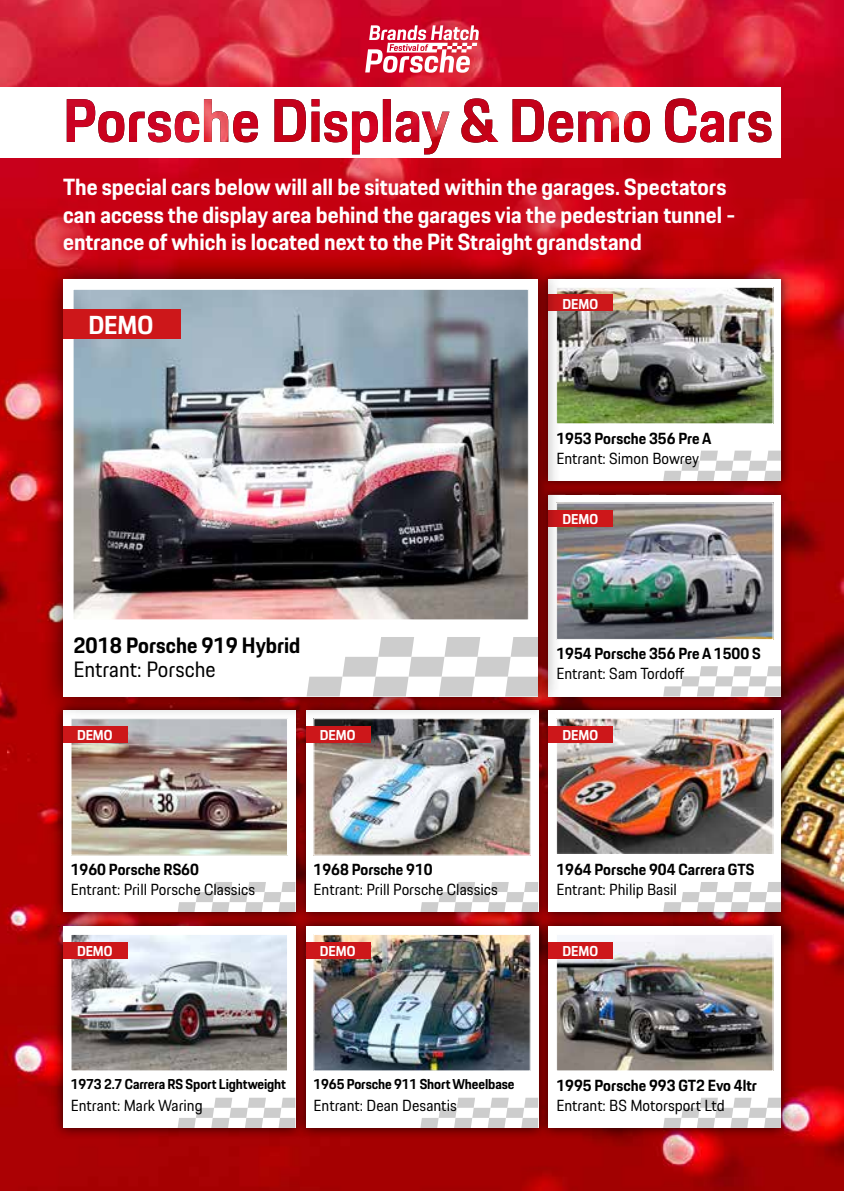
<style>
.page{position:relative;width:844px;height:1191px;background:#fff}
.page>*{position:absolute;margin:0;border:0;box-sizing:border-box;transform-origin:0 0}
.t1{font:700 25.55px "Porsche Next";color:#fff}
.t2{font:700 22.93px/27.5px "Porsche Next";color:#fff}
.t3{font:700 21.7px "Porsche Next";color:#000}
.t4{font:21.7px "Porsche Next";color:#000}
.t5{font:15.75px "Porsche Next";color:#000}
.t6{font:700 15.75px "Porsche Next";color:#000}
.t7{font:700 14px "Porsche Next";letter-spacing:-.01em;color:#000}
.t8{font:700 14px "Porsche Next";color:#fff}
</style>
<div class="page">
<img style="left:0;top:0;width:843px;height:1191px">
<div style="left:537px;top:267px;width:255px;height:225px;background:#000;opacity:.75"></div>
<div style="left:548px;top:279px;width:232px;height:202px;background:#fff"></div>
<svg style="left:663px;top:450px;width:117px;height:31px"></svg>
<img style="left:561px;top:289px;width:210px;height:133px">
<div style="left:556px;top:287px;width:217px;height:137px;border:1px solid #fff"></div>
<div style="left:548px;top:295px;width:65px;height:16px;background:#cd171a"></div>
<div style="left:294px;top:914px;width:255px;height:225px;background:#000;opacity:.75"></div>
<div style="left:306px;top:926px;width:232px;height:202px;background:#fff"></div>
<svg style="left:420px;top:1097px;width:117px;height:31px"></svg>
<img style="left:315px;top:936px;width:213px;height:133px">
<div style="left:313px;top:934px;width:217px;height:137px;border:1px solid #fff"></div>
<div style="left:306px;top:942px;width:64px;height:16px;background:#cd171a"></div>
<div style="left:295px;top:699px;width:254px;height:224px;background:#000;opacity:.75"></div>
<div style="left:306px;top:710px;width:232px;height:202px;background:#fff"></div>
<svg style="left:420px;top:882px;width:117px;height:30px"></svg>
<img style="left:315px;top:720px;width:213px;height:133px">
<div style="left:306px;top:726px;width:64px;height:16px;background:#cd171a"></div>
<div style="left:537px;top:483px;width:255px;height:225px;background:#000;opacity:.75"></div>
<div style="left:548px;top:494px;width:232px;height:202px;background:#fff"></div>
<svg style="left:561px;top:494px;width:105px;height:9px"></svg>
<svg style="left:663px;top:666px;width:117px;height:30px"></svg>
<img style="left:561px;top:505px;width:210px;height:132px">
<div style="left:548px;top:510px;width:65px;height:17px;background:#cd171a"></div>
<div style="left:537px;top:914px;width:255px;height:225px;background:#000;opacity:.75"></div>
<div style="left:548px;top:926px;width:232px;height:202px;background:#fff"></div>
<svg style="left:663px;top:1097px;width:117px;height:31px"></svg>
<img style="left:558px;top:936px;width:213px;height:133px">
<div style="left:556px;top:934px;width:217px;height:137px;border:1px solid #fff"></div>
<div style="left:548px;top:942px;width:65px;height:16px;background:#cd171a"></div>
<div style="left:537px;top:699px;width:255px;height:224px;background:#000;opacity:.75"></div>
<div style="left:548px;top:710px;width:232px;height:202px;background:#fff"></div>
<svg style="left:663px;top:882px;width:117px;height:30px"></svg>
<img style="left:558px;top:720px;width:213px;height:133px">
<div style="left:556px;top:718px;width:217px;height:137px;border:1px solid #fff"></div>
<div style="left:548px;top:726px;width:65px;height:16px;background:#cd171a"></div>
<div style="left:52px;top:699px;width:255px;height:224px;background:#000;opacity:.75"></div>
<div style="left:63px;top:710px;width:232px;height:202px;background:#fff"></div>
<svg style="left:177px;top:882px;width:118px;height:30px"></svg>
<img style="left:73px;top:720px;width:212px;height:133px">
<div style="left:71px;top:718px;width:216px;height:137px;border:1px solid #fff"></div>
<div style="left:63px;top:726px;width:65px;height:16px;background:#cd171a"></div>
<div style="left:52px;top:914px;width:255px;height:225px;background:#000;opacity:.75"></div>
<div style="left:63px;top:926px;width:232px;height:202px;background:#fff"></div>
<svg style="left:177px;top:1097px;width:118px;height:31px"></svg>
<img style="left:73px;top:936px;width:212px;height:133px">
<div style="left:71px;top:934px;width:216px;height:137px;border:1px solid #fff"></div>
<div style="left:63px;top:942px;width:65px;height:16px;background:#cd171a"></div>
<div style="left:47px;top:161px;width:703px;height:111px;background:#c80116;opacity:.75"></div>
<svg style="left:365px;top:25px;width:113px;height:48px"></svg>
<div style="left:0;top:88px;width:780px;height:70px;background:#fff"></div>
<svg style="left:351px;top:143px;width:88px;height:11px"></svg>
<img style="left:67px;top:98px;width:704px;height:45px">
<div style="left:40px;top:256px;width:521px;height:463px;background:#000;opacity:.75"></div>
<div style="left:63px;top:279px;width:475px;height:417px;background:#fff"></div>
<svg style="left:306px;top:637px;width:232px;height:59px"></svg>
<img style="left:75px;top:291px;width:451px;height:327px">
<div style="left:73px;top:289px;width:455px;height:331px;border:1px solid #fff"></div>
<div style="left:63px;top:309px;width:118px;height:29px;background:#cd171a"></div>
<p class="t2" style="left:63px;top:173px;width:673px">The special cars below will all be situated within the garages. Spectators can access the display area behind the garages via the pedestrian tunnel - entrance of which is located next to the Pit Straight grandstand</p>
<p class="t1" style="left:88px;top:308px;width:66px">DEMO</p>
<p class="t3" style="left:73px;top:630px;width:228px">2018 Porsche 919 Hybrid</p>
<p class="t4" style="left:73px;top:655px;width:144px">Entrant: Porsche</p>
<p class="t8" style="left:77px;top:725px;width:37px">DEMO</p>
<p class="t8" style="left:320px;top:725px;width:37px">DEMO</p>
<p class="t8" style="left:562px;top:294px;width:37px">DEMO</p>
<p class="t6" style="left:556px;top:428px;width:156px">1953 Porsche 356 Pre A</p>
<p class="t5" style="left:556px;top:447px;width:144px">Entrant: Simon Bowrey</p>
<p class="t8" style="left:562px;top:510px;width:37px">DEMO</p>
<p class="t6" style="left:556px;top:643px;width:206px">1954 Porsche 356 Pre A 1500 S</p>
<p class="t5" style="left:556px;top:663px;width:129px">Entrant: Sam Tordoff</p>
<p class="t8" style="left:562px;top:725px;width:37px">DEMO</p>
<p class="t6" style="left:71px;top:859px;width:130px">1960 Porsche RS60</p>
<p class="t5" style="left:71px;top:879px;width:186px">Entrant: Prill Porsche Classics</p>
<p class="t8" style="left:77px;top:941px;width:37px">DEMO</p>
<p class="t6" style="left:313px;top:859px;width:121px">1968 Porsche 910</p>
<p class="t5" style="left:313px;top:879px;width:186px">Entrant: Prill Porsche Classics</p>
<p class="t8" style="left:320px;top:941px;width:37px">DEMO</p>
<p class="t6" style="left:556px;top:859px;width:199px">1964 Porsche 904 Carrera GTS</p>
<p class="t5" style="left:556px;top:879px;width:122px">Entrant: Philip Basil</p>
<p class="t8" style="left:562px;top:941px;width:37px">DEMO</p>
<p class="t7" style="left:71px;top:1074px;width:216px">1973 2.7 Carrera RS Sport Lightweight</p>
<p class="t5" style="left:71px;top:1094px;width:133px">Entrant: Mark Waring</p>
<p class="t7" style="left:313px;top:1074px;width:202px">1965 Porsche 911 Short Wheelbase</p>
<p class="t5" style="left:313px;top:1094px;width:145px">Entrant: Dean Desantis</p>
<p class="t6" style="left:556px;top:1074px;width:202px">1995 Porsche 993 GT2 Evo 4ltr</p>
<p class="t5" style="left:556px;top:1094px;width:170px">Entrant: BS Motorsport Ltd</p>
</div>
